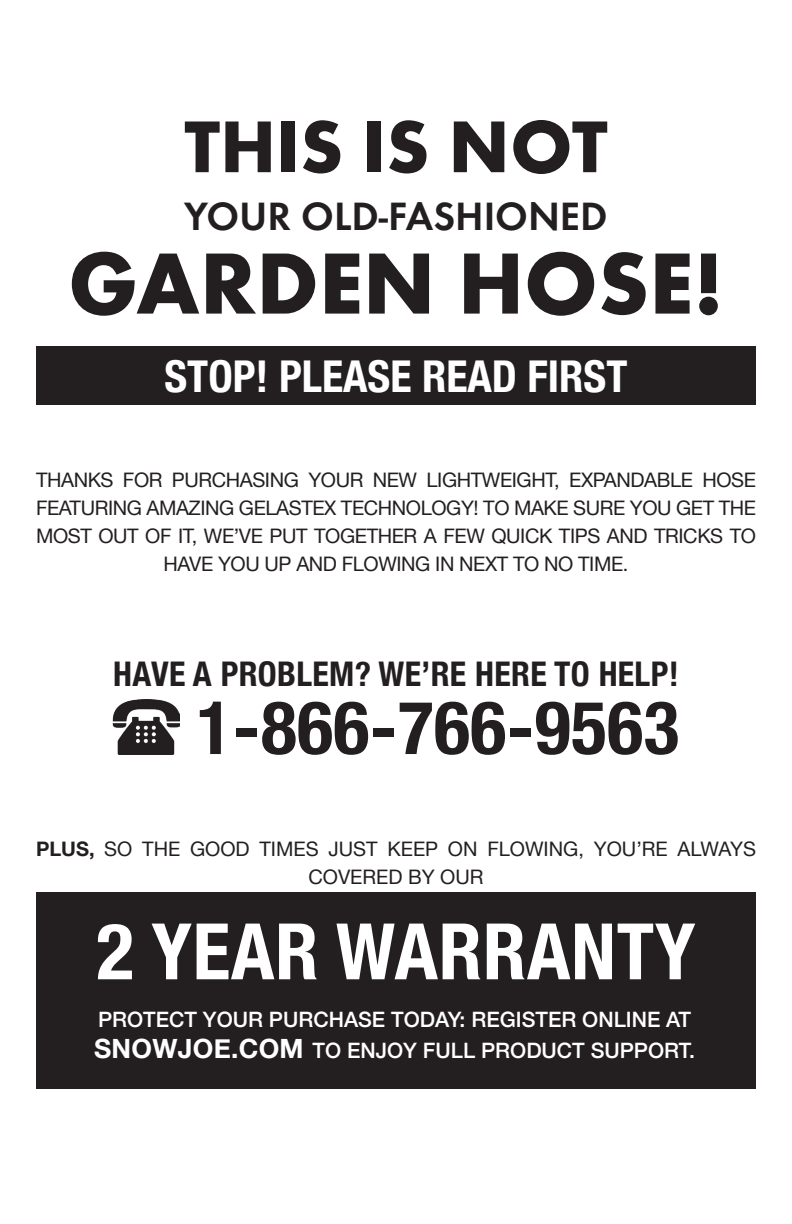
<style>
.page{position:relative;width:792px;height:1224px;background:#fff}
.page>*{position:absolute;margin:0;border:0;box-sizing:border-box;transform-origin:0 0}
.t1{font:700 90px "Futura T";color:#231f20}
.t2{font:700 condensed 78px "Helvetica Neue";letter-spacing:.01em;color:#fff}
.t3{font:700 76px "Futura T";color:#231f20}
.t4{font:700 condensed 74px "Helvetica Neue";letter-spacing:.01em;color:#231f20}
.t5{font:700 condensed 43.8px "Helvetica Neue";color:#fff}
.t6{font:600 41px "Futura T";color:#231f20}
.t7{font:700 condensed 34px "Helvetica Neue";letter-spacing:.01em;color:#231f20}
.t8{font:500 21.2px/31px "Helvetica Neue";color:#fff}
.t9{font:20px/28px "Helvetica Neue";letter-spacing:-.02em;color:#231f20;text-align:center}
.t10{font:20px/28px "Helvetica Neue";color:#231f20;text-align:center}
.s1{font-weight:700}
.s2{font-weight:700;font-size:26.6px}
</style>
<div class="page">
<div style="left:36px;top:893px;width:720px;height:196px;background:#231f20"></div>
<div style="left:36px;top:346px;width:720px;height:59px;background:#231f20"></div>
<img style="left:113px;top:699px;width:66px;height:55px">
<h3 class="t3" style="left:184px;top:102px;width:425px">THIS IS NOT</h3>
<h3 class="t6" style="left:184px;top:192px;width:425px">YOUR OLD-FASHIONED</h3>
<h1 class="t1" style="left:68px;top:230px;width:657px">GARDEN HOSE!</h1>
<h3 class="t5" style="left:165px;top:341px;width:464px">STOP! PLEASE READ FIRST</h3>
<p class="t9" style="left:36px;top:467px;width:722px">THANKS FOR PURCHASING YOUR NEW LIGHTWEIGHT, EXPANDABLE HOSE FEATURING AMAZING GELASTEX TECHNOLOGY! TO MAKE SURE YOU GET THE MOST OUT OF IT, WE’VE PUT TOGETHER A FEW QUICK TIPS AND TRICKS TO HAVE YOU UP AND FLOWING IN NEXT TO NO TIME.</p>
<h3 class="t7" style="left:113px;top:646px;width:567px">HAVE A PROBLEM? WE’RE HERE TO HELP!</h3>
<h3 class="t4" style="left:197px;top:666px;width:484px">1-866-766-9563</h3>
<p class="t10" style="left:36px;top:836px;width:722px"><span class="s1">PLUS,</span> SO THE GOOD TIMES JUST KEEP ON FLOWING, YOU’RE ALWAYS<br>COVERED BY OUR</p>
<h2 class="t2" style="left:97px;top:887px;width:600px">2 YEAR WARRANTY</h2>
<p class="t8" style="left:94px;top:1002px;width:602px">PROTECT YOUR PURCHASE TODAY: REGISTER ONLINE AT<br><span class="s2">SNOWJOE.COM</span> TO ENJOY FULL PRODUCT SUPPORT.</p>
</div>
